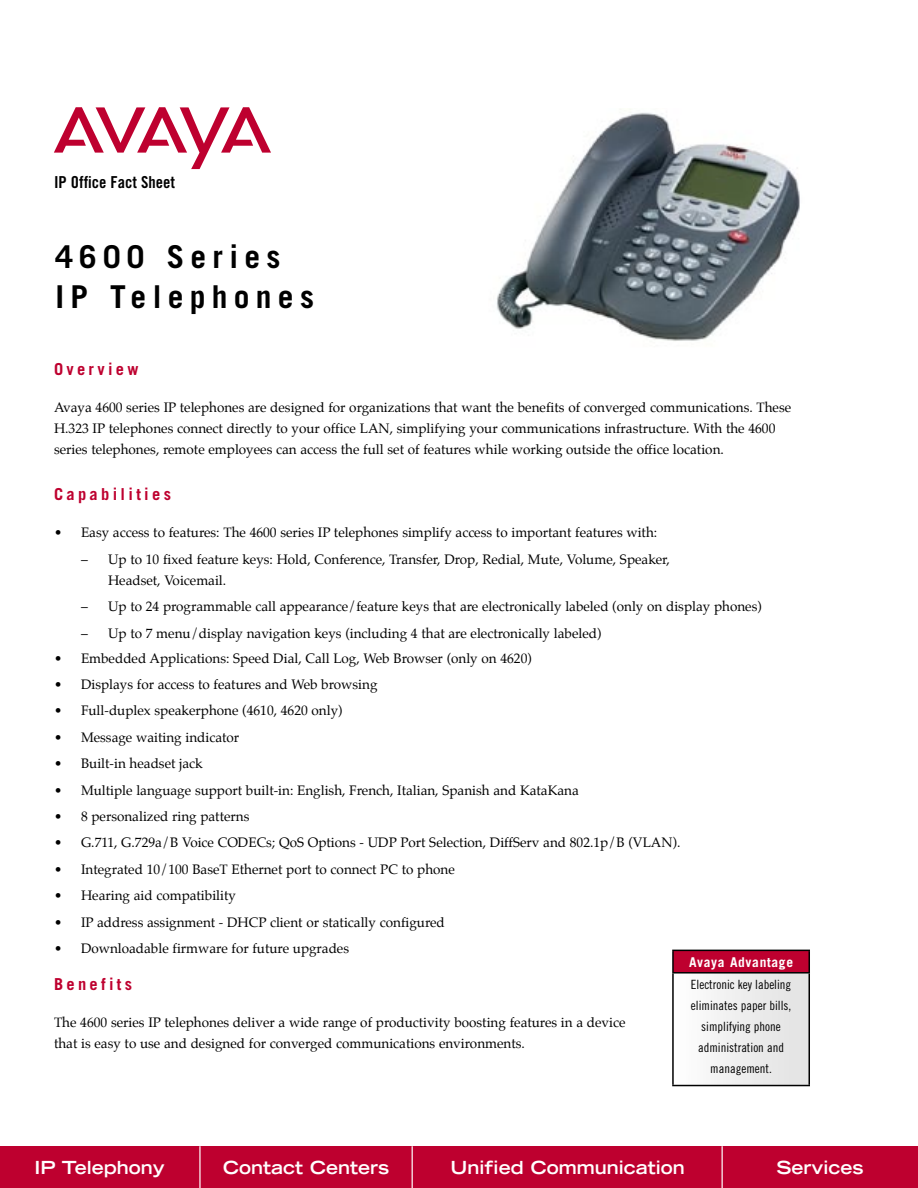
<style>
.page{position:relative;width:918px;height:1188px;background:#fff}
.page>*{position:absolute;margin:0;border:0;box-sizing:border-box;transform-origin:0 0}
.t1{font:700 31.5px/40.5px "Trade Gothic";letter-spacing:.2em;color:#000}
.t2{font:700 expanded 18px "Trade Gothic LH";color:#fff}
.sub_head_PMS_485_-space{font:700 16.5px "Trade Gothic";letter-spacing:.2em;color:#be002f}
.three_principal_solutions{font:16.5px "Trade Gothic Bold Cond Twenty";color:#000}
.bullets_in_body_copy{font:13.5px "Palatino";color:#000}
.body_copy_9_14{font:13.5px/21px "Palatino";color:#000}
.Hyphen_2nd_indent{font:13.5px/21px "Palatino";color:#000}
.t3{font:700 13.5px "Trade Gothic";letter-spacing:.05em;color:#fff}
.Callout_txt{font:12.75px/21px "Trade Gothic Cond Eighteen";color:#000;text-align:center}
</style>
<div class="page">
<div style="left:0;top:1146px;width:918px;height:42px;background:#be002f"></div>
<hr style="left:412px;top:1146px;width:1px;height:42px;background:#fff">
<hr style="left:722px;top:1146px;width:1px;height:42px;background:#fff">
<hr style="left:199px;top:1146px;width:2px;height:42px;background:#fff">
<div style="left:673px;top:950px;width:136px;height:23px;background:#be002f"></div>
<div style="left:673px;top:973px;width:136px;height:113px;background:linear-gradient(to right,#fefefe,#e1e1e1)"></div>
<hr style="left:672px;top:950px;width:138px;height:1px;background:#000">
<hr style="left:672px;top:951px;width:2px;height:21px;background:#000">
<svg style="left:809px;top:951px;width:1px;height:21px"></svg>
<hr style="left:672px;top:972px;width:138px;height:2px;background:#000">
<hr style="left:672px;top:974px;width:2px;height:111px;background:#000">
<hr style="left:809px;top:974px;width:1px;height:111px;background:#000">
<hr style="left:672px;top:1085px;width:138px;height:1px;background:#000">
<img style="left:496px;top:112px;width:304px;height:229px">
<svg style="left:54px;top:107px;width:217px;height:62px"></svg>
<p class="three_principal_solutions" style="left:54px;top:172px;width:123px">IP Office Fact Sheet</p>
<p class="t1" style="left:56px;top:236px;width:260px">4600 Series<br>IP Telephones</p>
<p class="sub_head_PMS_485_-space" style="left:54px;top:359px;width:86px">Overview</p>
<p class="body_copy_9_14" style="left:54px;top:398px;width:739px">Avaya 4600 series IP telephones are designed for organizations that want the benefits of converged communications. These<br>H.323 IP telephones connect directly to your office LAN, simplifying your communications infrastructure. With the 4600 series telephones, remote employees can access the full set of features while working outside the office location.</p>
<p class="sub_head_PMS_485_-space" style="left:54px;top:484px;width:118px">Capabilities</p>
<p class="bullets_in_body_copy" style="left:54px;top:524px;width:605px">• Easy access to features: The 4600 series IP telephones simplify access to important features with:</p>
<p class="Hyphen_2nd_indent" style="left:108px;top:550px;width:564px;text-indent:-27px">– Up to 10 fixed feature keys: Hold, Conference, Transfer, Drop, Redial, Mute, Volume, Speaker,<br>Headset, Voicemail.</p>
<p class="Hyphen_2nd_indent" style="left:81px;top:597px;width:682px">– Up to 24 programmable call appearance/feature keys that are electronically labeled (only on display phones)</p>
<p class="Hyphen_2nd_indent" style="left:81px;top:624px;width:522px">– Up to 7 menu/display navigation keys (including 4 that are electronically labeled)</p>
<p class="bullets_in_body_copy" style="left:54px;top:649px;width:479px">• Embedded Applications: Speed Dial, Call Log, Web Browser (only on 4620)</p>
<p class="bullets_in_body_copy" style="left:54px;top:676px;width:325px">• Displays for access to features and Web browsing</p>
<p class="bullets_in_body_copy" style="left:54px;top:702px;width:290px">• Full-duplex speakerphone (4610, 4620 only)</p>
<p class="bullets_in_body_copy" style="left:54px;top:728px;width:187px">• Message waiting indicator</p>
<p class="bullets_in_body_copy" style="left:54px;top:755px;width:150px">• Built-in headset jack</p>
<p class="bullets_in_body_copy" style="left:54px;top:781px;width:526px">• Multiple language support built-in: English, French, Italian, Spanish and KataKana</p>
<p class="bullets_in_body_copy" style="left:54px;top:808px;width:197px">• 8 personalized ring patterns</p>
<p class="bullets_in_body_copy" style="left:54px;top:834px;width:628px">• G.711, G.729a/B Voice CODECs; QoS Options - UDP Port Selection, DiffServ and 802.1p/B (VLAN).</p>
<p class="bullets_in_body_copy" style="left:54px;top:860px;width:402px">• Integrated 10/100 BaseT Ethernet port to connect PC to phone</p>
<p class="bullets_in_body_copy" style="left:54px;top:887px;width:184px">• Hearing aid compatibility</p>
<p class="bullets_in_body_copy" style="left:54px;top:913px;width:392px">• IP address assignment - DHCP client or statically configured</p>
<p class="bullets_in_body_copy" style="left:54px;top:940px;width:297px">• Downloadable firmware for future upgrades</p>
<p class="sub_head_PMS_485_-space" style="left:54px;top:974px;width:80px">Benefits</p>
<p class="body_copy_9_14" style="left:54px;top:1013px;width:573px">The 4600 series IP telephones deliver a wide range of productivity boosting features in a device that is easy to use and designed for converged communications environments.</p>
<p class="t3" style="left:689px;top:954px;width:106px">Avaya Advantage</p>
<p class="Callout_txt" style="left:691px;top:974px;width:102px">Electronic key labeling eliminates paper bills, simplifying phone administration and management.</p>
<h2 class="t2" style="left:34px;top:1156px;width:132px">IP Telephony</h2>
<h2 class="t2" style="left:223px;top:1156px;width:168px">Contact Centers</h2>
<h2 class="t2" style="left:451px;top:1156px;width:236px">Unified Communication</h2>
<h2 class="t2" style="left:777px;top:1156px;width:88px">Services</h2>
</div>
